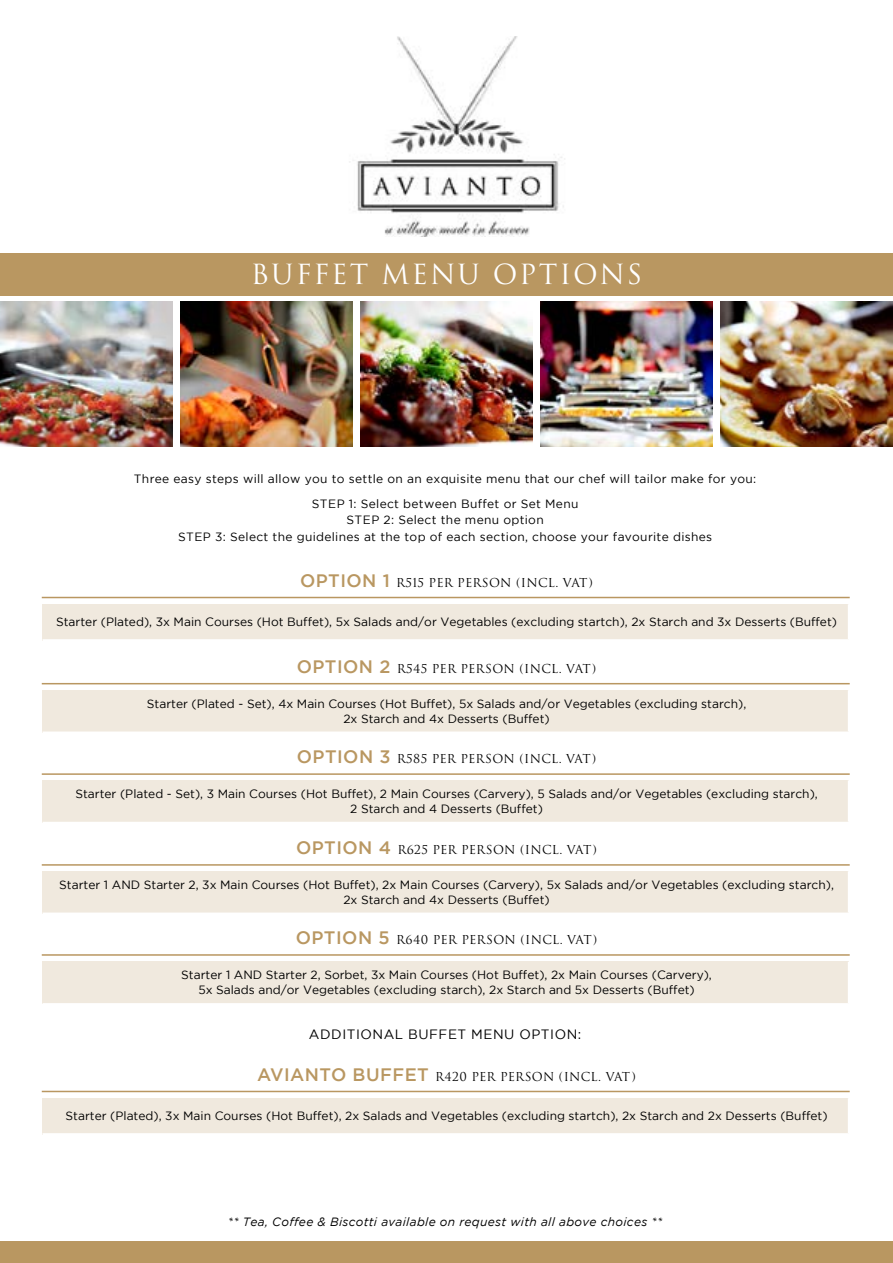
<style>
.page{position:relative;width:893px;height:1263px;background:#fff}
.page>*{position:absolute;margin:0;border:0;box-sizing:border-box;transform-origin:0 0}
.t1{font:27px "Trajan Pro 3";letter-spacing:.07em;color:#fff}
.t2{font:13.5px "Gotham";letter-spacing:.04em;color:#000}
.t3{font:12px/15px "Gotham";color:#000;text-align:center}
.t4{font:12px/25px "Gotham";letter-spacing:.025em;color:#000;text-align:center}
.t5{font:12px "Trajan Pro 3";letter-spacing:.015em;color:#000}
.t6{font:italic 12px "Gotham";letter-spacing:.025em;color:#000}
.s1{font-family:"Gotham";font-weight:500;font-size:18px;color:#b99761}
</style>
<div class="page">
<div style="left:0;top:1242px;width:893px;height:21px;background:#b99761"></div>
<hr style="left:42px;top:597px;width:808px;height:1px;background:#b99761">
<hr style="left:42px;top:1091px;width:808px;height:1px;background:#b99761">
<hr style="left:42px;top:773px;width:808px;height:2px;background:#b99761">
<hr style="left:42px;top:954px;width:808px;height:2px;background:#b99761">
<hr style="left:42px;top:683px;width:808px;height:1px;background:#b99761">
<hr style="left:42px;top:864px;width:808px;height:2px;background:#b99761">
<div style="left:43px;top:604px;width:806px;height:36px;background:#f0e9de"></div>
<hr style="left:848px;top:604px;width:2px;height:35px;background:#fff">
<hr style="left:43px;top:639px;width:807px;height:2px;background:#fff">
<div style="left:43px;top:1098px;width:806px;height:36px;background:#f0e9de"></div>
<hr style="left:848px;top:1098px;width:2px;height:35px;background:#fff">
<hr style="left:43px;top:1133px;width:807px;height:2px;background:#fff">
<div style="left:43px;top:780px;width:806px;height:43px;background:#f0e9de"></div>
<hr style="left:848px;top:780px;width:2px;height:42px;background:#fff">
<hr style="left:43px;top:822px;width:807px;height:2px;background:#fff">
<div style="left:43px;top:962px;width:806px;height:42px;background:#f0e9de"></div>
<hr style="left:848px;top:962px;width:2px;height:41px;background:#fff">
<hr style="left:43px;top:1003px;width:807px;height:2px;background:#fff">
<div style="left:43px;top:690px;width:806px;height:43px;background:#f0e9de"></div>
<hr style="left:848px;top:690px;width:2px;height:41px;background:#fff">
<hr style="left:43px;top:731px;width:807px;height:3px;background:#fff">
<div style="left:43px;top:871px;width:806px;height:43px;background:#f0e9de"></div>
<hr style="left:848px;top:871px;width:2px;height:41px;background:#fff">
<hr style="left:43px;top:912px;width:807px;height:3px;background:#fff">
<img style="left:180px;top:302px;width:173px;height:144px">
<img style="left:540px;top:302px;width:173px;height:144px">
<img style="left:720px;top:302px;width:173px;height:144px">
<img style="left:0;top:302px;width:172px;height:144px">
<img style="left:360px;top:302px;width:173px;height:144px">
<img style="left:349px;top:36px;width:215px;height:201px">
<div style="left:0;top:253px;width:893px;height:43px;background:#b99761"></div>
<h1 class="t1" style="left:251px;top:255px;width:393px">BUFFET MENU OPTIONS</h1>
<p class="t4" style="left:134px;top:466px;width:624px">Three easy steps will allow you to settle on an exquisite menu that our chef will tailor make for you:<br>STEP 1: Select between Buffet or Set Menu</p>
<p class="t4" style="left:178px;top:512px;width:536px;line-height:16.5px">STEP 2: Select the menu option<br>STEP 3: Select the guidelines at the top of each section, choose your favourite dishes</p>
<p class="t5" style="left:300px;top:574px;width:294px"><span class="s1">OPTION 1</span> R515 PER PERSON (INCL. VAT)</p>
<p class="t3" style="left:56px;top:614px;width:783px">Starter (Plated), 3x Main Courses (Hot Buffet), 5x Salads and/or Vegetables (excluding startch), 2x Starch and 3x Desserts (Buffet)</p>
<p class="t5" style="left:297px;top:660px;width:301px"><span class="s1">OPTION 2</span> R545 PER PERSON (INCL. VAT)</p>
<p class="t3" style="left:147px;top:696px;width:601px">Starter (Plated - Set), 4x Main Courses (Hot Buffet), 5x Salads and/or Vegetables (excluding starch),<br>2x Starch and 4x Desserts (Buffet)</p>
<p class="t5" style="left:297px;top:751px;width:301px"><span class="s1">OPTION 3</span> R585 PER PERSON (INCL. VAT)</p>
<p class="t3" style="left:75px;top:786px;width:744px">Starter (Plated - Set), 3 Main Courses (Hot Buffet), 2 Main Courses (Carvery), 5 Salads and/or Vegetables (excluding starch),<br>2 Starch and 4 Desserts (Buffet)</p>
<p class="t5" style="left:296px;top:842px;width:302px"><span class="s1">OPTION 4</span> R625 PER PERSON (INCL. VAT)</p>
<p class="t3" style="left:59px;top:877px;width:776px">Starter 1 AND Starter 2, 3x Main Courses (Hot Buffet), 2x Main Courses (Carvery), 5x Salads and/or Vegetables (excluding starch),<br>2x Starch and 4x Desserts (Buffet)</p>
<p class="t5" style="left:296px;top:932px;width:303px"><span class="s1">OPTION 5</span> R640 PER PERSON (INCL. VAT)</p>
<p class="t3" style="left:181px;top:967px;width:532px">Starter 1 AND Starter 2, Sorbet, 3x Main Courses (Hot Buffet), 2x Main Courses (Carvery),<br>5x Salads and/or Vegetables (excluding starch), 2x Starch and 5x Desserts (Buffet)</p>
<p class="t2" style="left:309px;top:1027px;width:274px">ADDITIONAL BUFFET MENU OPTION:</p>
<p class="t5" style="left:257px;top:1068px;width:380px"><span class="s1">AVIANTO BUFFET</span> R420 PER PERSON (INCL. VAT)</p>
<p class="t3" style="left:66px;top:1108px;width:763px">Starter (Plated), 3x Main Courses (Hot Buffet), 2x Salads and Vegetables (excluding startch), 2x Starch and 2x Desserts (Buffet)</p>
<p class="t6" style="left:228px;top:1215px;width:436px">** Tea, Coffee &amp; Biscotti available on request with all above choices **</p>
</div>
